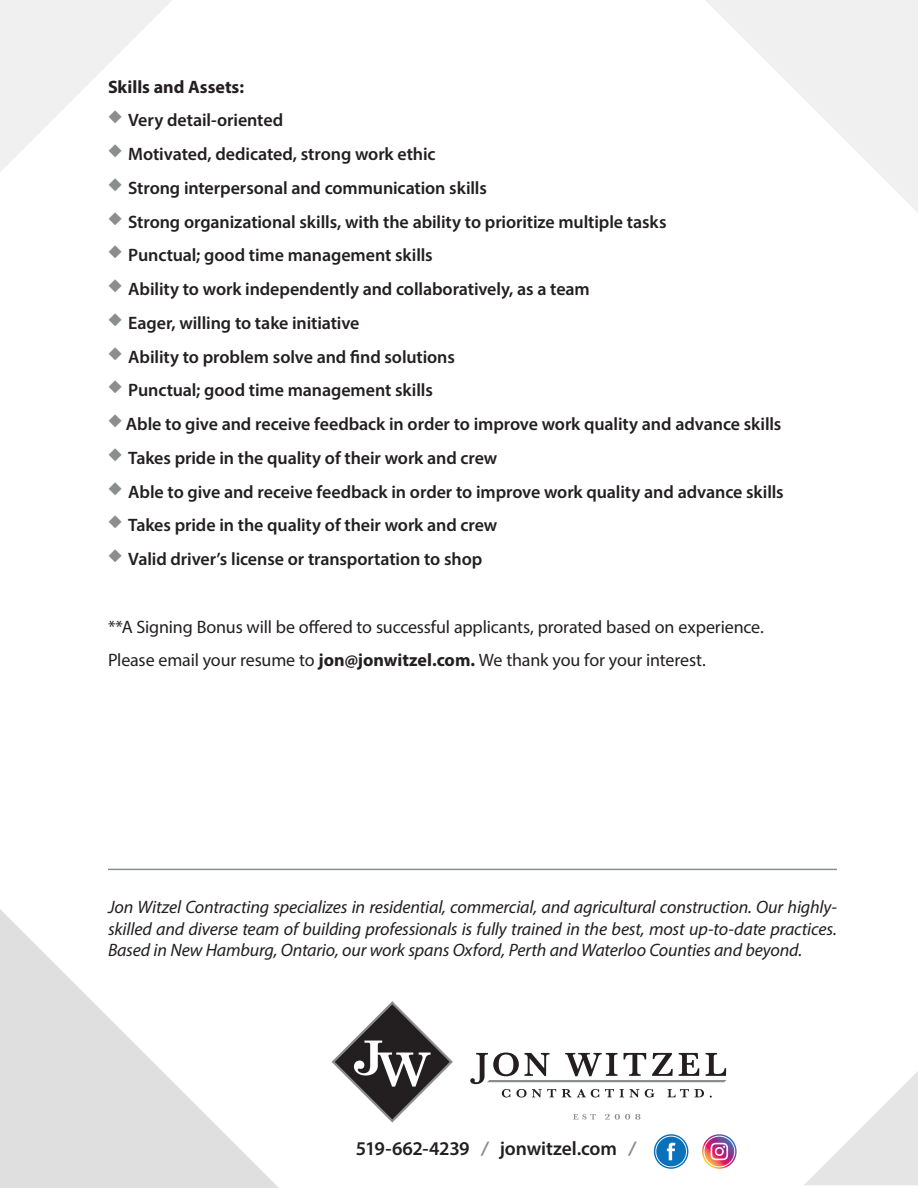
<style>
.page{position:relative;width:918px;height:1188px;background:#fff}
.page>*{position:absolute;margin:0;border:0;box-sizing:border-box;transform-origin:0 0}
.Contact{font:600 19.5px "Myriad Pro";letter-spacing:-.01em;color:#231f20}
.Bullets{font:600 18px "Myriad Pro";letter-spacing:-.005em;color:#231f20}
.Italic{font:italic 18px/21.6px "Myriad Pro";letter-spacing:-.01em;color:#231f20;text-align:justify}
.Bullets-2{font:18px "Myriad Pro";letter-spacing:-.01em;color:#231f20}
.Bullets-3{font:700 18px "Myriad Pro";color:#231f20}
.s1{font-weight:700}
.s2{font-weight:700;font-style:italic;color:#8b8e8f}
</style>
<div class="page">
<svg style="left:0;top:909px;width:279px;height:279px"></svg>
<svg style="left:0;top:0;width:172px;height:172px"></svg>
<svg style="left:804px;top:1071px;width:114px;height:114px"></svg>
<svg style="left:706px;top:0;width:212px;height:212px;fill:#f1f0f0"></svg>
<svg style="left:573px;top:1114px;width:23px;height:6px"></svg>
<svg style="left:605px;top:1114px;width:35px;height:6px"></svg>
<svg style="left:332px;top:1001px;width:121px;height:122px"></svg>
<svg style="left:470px;top:1053px;width:257px;height:45px"></svg>
<svg style="left:654px;top:1134px;width:34px;height:35px"></svg>
<svg style="left:655px;top:1136px;width:32px;height:31px"></svg>
<svg style="left:702px;top:1134px;width:35px;height:35px"></svg>
<svg style="left:704px;top:1136px;width:31px;height:31px"></svg>
<hr style="left:108px;top:869px;width:729px;height:1px;background:#8b8e8f">
<p class="Bullets-3" style="left:108px;top:75px;width:138px">Skills and Assets:</p>
<p class="Bullets" style="left:108px;top:109px;width:177px"><sup>◆</sup> Very detail-oriented</p>
<p class="Bullets" style="left:108px;top:143px;width:329px"><sup>◆</sup> Motivated, dedicated, strong work ethic</p>
<p class="Bullets" style="left:108px;top:176px;width:380px"><sup>◆</sup> Strong interpersonal and communication skills</p>
<p class="Bullets" style="left:108px;top:210px;width:560px"><sup>◆</sup> Strong organizational skills, with the ability to prioritize multiple tasks</p>
<p class="Bullets" style="left:108px;top:244px;width:326px"><sup>◆</sup> Punctual; good time management skills</p>
<p class="Bullets" style="left:108px;top:278px;width:483px"><sup>◆</sup> Ability to work independently and collaboratively, as a team</p>
<p class="Bullets" style="left:108px;top:311px;width:253px"><sup>◆</sup> Eager, willing to take initiative</p>
<p class="Bullets" style="left:108px;top:345px;width:348px"><sup>◆</sup> Ability to problem solve and find solutions</p>
<p class="Bullets" style="left:108px;top:379px;width:326px"><sup>◆</sup> Punctual; good time management skills</p>
<p class="Bullets" style="left:108px;top:413px;width:675px"><sup>◆</sup> Able to give and receive feedback in order to improve work quality and advance skills</p>
<p class="Bullets" style="left:108px;top:446px;width:391px"><sup>◆</sup> Takes pride in the quality of their work and crew</p>
<p class="Bullets" style="left:108px;top:480px;width:677px"><sup>◆</sup> Able to give and receive feedback in order to improve work quality and advance skills</p>
<p class="Bullets" style="left:108px;top:514px;width:391px"><sup>◆</sup> Takes pride in the quality of their work and crew</p>
<p class="Bullets" style="left:108px;top:548px;width:376px"><sup>◆</sup> Valid driver’s license or transportation to shop</p>
<p class="Bullets-2" style="left:108px;top:615px;width:657px">**A Signing Bonus will be offered to successful applicants, prorated based on experience.</p>
<p class="Bullets-2" style="left:108px;top:649px;width:599px">Please email your resume to <span class="s1">jon@jonwitzel.com.</span> We thank you for your interest.</p>
<p class="Italic" style="left:108px;top:896px;width:731px">Jon Witzel Contracting specializes in residential, commercial, and agricultural construction. Our highly&shy;skilled and diverse team of building professionals is fully trained in the best, most up-to-date practices.<br>Based in New Hamburg, Ontario, our work spans Oxford, Perth and Waterloo Counties and beyond.</p>
<p class="Contact" style="left:356px;top:1136px;width:281px">519-662-4239 <span class="s2">/</span> jonwitzel.com <span class="s2">/</span></p>
</div>
